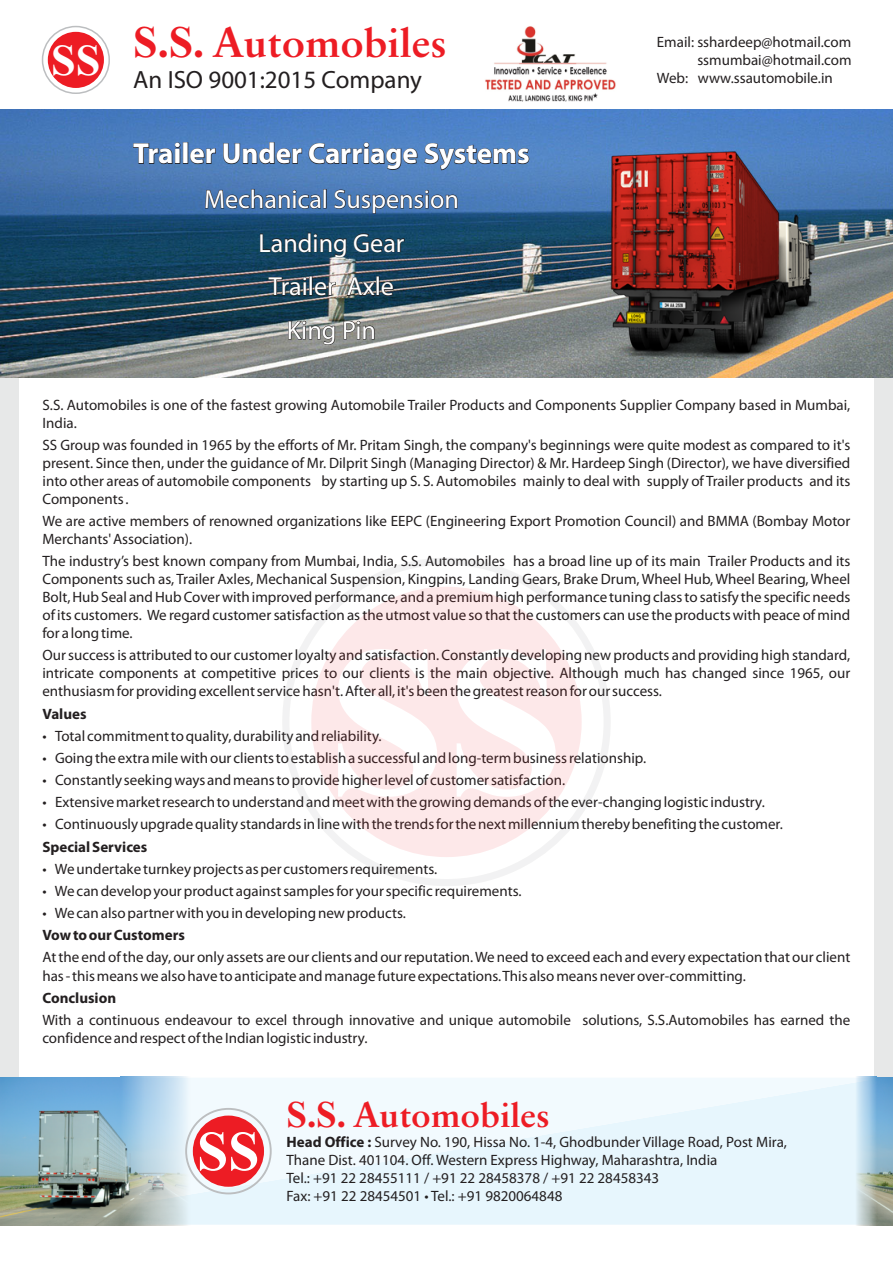
<style>
.page{position:relative;width:893px;height:1263px;background:#fff}
.page>*{position:absolute;margin:0;border:0;box-sizing:border-box;transform-origin:0 0}
.t1{font:700 56.1px "Times New Roman";color:#fff}
.t2{font:700 40.2px "Classical Garamond BT";color:#ed1c24;scale:1.06 1}
.t3{font:700 33.75px "Classical Garamond BT";color:#ed1c24;scale:1.06 1}
.t4{font:700 28.95px "Myriad Pro";color:#fff}
.t5{font:26.1px/43.7px "Myriad Pro";color:#fff;text-align:center}
.t6{font:25.05px "Myriad Pro";color:#231f20}
.t7{font:15px/18px "Myriad Pro";color:#231f20}
.t8{font:700 15px "Myriad Pro";color:#231f20}
.s1{font-family:"Times New Roman";font-size:45px}
.s2{font-size:42.45px}
.s3{font-family:"Times New Roman";font-size:37.8px}
.s4{font-size:35.7px}
.s5{font-weight:700}
</style>
<div class="page">
<img style="left:485px;top:26px;width:133px;height:84px">
<div style="left:0;top:243px;width:19px;height:973px;background:#e7e8e8"></div>
<div style="left:874px;top:243px;width:19px;height:973px;background:#e7e8e8"></div>
<svg style="left:214px;top:1078px;width:473px;height:147px;fill:#e7f6fd"></svg>
<img style="left:0;top:1077px;width:214px;height:148px">
<img style="left:687px;top:1077px;width:206px;height:148px">
<img style="left:0;top:110px;width:893px;height:267px">
<img style="left:609px;top:152px;width:207px;height:207px">
<div style="left:48px;top:32px;width:56px;height:56px;background:#ed1c24;border-radius:50%"></div>
<div style="left:42px;top:26px;width:68px;height:68px;border:1px solid #bcbec0;border-radius:50%"></div>
<div style="left:193px;top:1115px;width:71px;height:72px;background:#ed1c24;border-radius:50%"></div>
<div style="left:185px;top:1108px;width:87px;height:86px;border:2px solid #bcbec0;border-radius:50%"></div>
<svg style="left:311px;top:587px;width:271px;height:270px;fill:#fde8e9"></svg>
<div style="left:282px;top:558px;width:329px;height:328px;border:7px solid #808285;border-radius:50%"></div>
<h2 class="t2" style="left:133px;top:27px;width:298px"><span class="s1">S.S.</span> <span class="s2">A</span> utomobiles</h2>
<p class="t7" style="left:657px;top:34px;width:196px">Email: sshardeep@hotmail.com</p>
<p class="t7" style="left:697px;top:52px;width:156px">ssmumbai@hotmail.com</p>
<p class="t7" style="left:657px;top:70px;width:177px">Web: www.ssautomobile.in</p>
<h3 class="t6" style="left:51px;top:69px;width:372px"><sup>SS</sup> An ISO 9001:2015 Company</h3>
<h3 class="t4" style="left:133px;top:142px;width:398px">Trailer Under Carriage Systems</h3>
<h3 class="t5" style="left:204px;top:180px;width:256px">Mechanical Suspension<br>Landing Gear<br>Trailer Axle<br>King Pin</h3>
<p class="t7" style="left:43px;top:397px;width:809px">S.S. Automobiles is one of the fastest growing Automobile Trailer Products and Components Supplier Company based in Mumbai,<br>India.</p>
<p class="t7" style="left:42px;top:437px;width:809px;text-align:justify">SS Group was founded in 1965 by the efforts of Mr. Pritam Singh, the company's beginnings were quite modest as compared to it's present. Since then, under the guidance of Mr. Dilprit Singh (Managing Director) &amp; Mr. Hardeep Singh (Director), we have diversified into other areas of automobile components by starting up S. S. Automobiles mainly to deal with supply of Trailer products and its Components .</p>
<p class="t7" style="left:42px;top:513px;width:809px">We are active members of renowned organizations like EEPC (Engineering Export Promotion Council) and BMMA (Bombay Motor<br>Merchants' Association).</p>
<p class="t7" style="left:42px;top:553px;width:809px;text-align:justify">The industry’s best known company from Mumbai, India, S.S. Automobiles has a broad line up of its main Trailer Products and its Components such as, Trailer Axles, Mechanical Suspension, Kingpins, Landing Gears, Brake Drum, Wheel Hub, Wheel Bearing, Wheel Bolt, Hub Seal and Hub Cover with improved performance, and a premium high performance tuning class to satisfy the specific needs of its customers. We regard customer satisfaction as the utmost value so that the customers can use the products with peace of mind for a long time.</p>
<p class="t7" style="left:42px;top:648px;width:809px;text-align:justify">Our success is attributed to our customer loyalty and satisfaction. Constantly developing new products and providing high standard, intricate components at competitive prices to our clients is the main objective. Although much has changed since 1965, our enthusiasm for providing excellent service hasn't. After all, it's been the greatest reason for our success.</p>
<p class="t8" style="left:42px;top:708px;width:46px">Values</p>
<p class="t7" style="left:42px;top:728px;width:341px">• Total commitment to quality, durability and reliability.</p>
<p class="t7" style="left:42px;top:750px;width:605px">• Going the extra mile with our clients to establish a successful and long-term business relationship.</p>
<p class="t7" style="left:42px;top:772px;width:524px">• Constantly seeking ways and means to provide higher level of customer satisfaction.</p>
<p class="t7" style="left:42px;top:794px;width:724px">• Extensive market research to understand and meet with the growing demands of the ever-changing logistic industry.</p>
<p class="t7" style="left:42px;top:816px;width:742px">• Continuously upgrade quality standards in line with the trends for the next millennium thereby benefiting the customer.</p>
<p class="t8" style="left:42px;top:840px;width:106px">Special Services</p>
<p class="t7" style="left:42px;top:861px;width:396px">• We undertake turnkey projects as per customers requirements.</p>
<p class="t7" style="left:42px;top:883px;width:481px">• We can develop your product against samples for your specific requirements.</p>
<p class="t7" style="left:42px;top:905px;width:365px">• We can also partner with you in developing new products.</p>
<p class="t8" style="left:42px;top:929px;width:144px">Vow to our Customers</p>
<p class="t7" style="left:42px;top:950px;width:809px">At the end of the day, our only assets are our clients and our reputation. We need to exceed each and every expectation that our client has - this means we also have to anticipate and manage future expectations. This also means never over-committing.</p>
<p class="t8" style="left:42px;top:992px;width:75px">Conclusion</p>
<p class="t7" style="left:42px;top:1012px;width:809px">With a continuous endeavour to excel through innovative and unique automobile solutions, S.S.Automobiles has earned the confidence and respect of the Indian logistic industry.</p>
<h1 class="t1" style="left:197px;top:1132px;width:64px">SS</h1>
<h3 class="t3" style="left:286px;top:1101px;width:250px"><span class="s3">S.S.</span> <span class="s4">A</span> utomobiles</h3>
<p class="t7" style="left:287px;top:1134px;width:502px"><span class="s5">Head Office :</span> Survey No. 190, Hissa No. 1-4, Ghodbunder Village Road, Post Mira, Thane Dist. 401104. Off. Western Express Highway, Maharashtra, India<br>Tel.: +91 22 28455111 / +91 22 28458378 / +91 22 28458343<br>Fax: +91 22 28454501 • Tel.: +91 9820064848</p>
</div>
